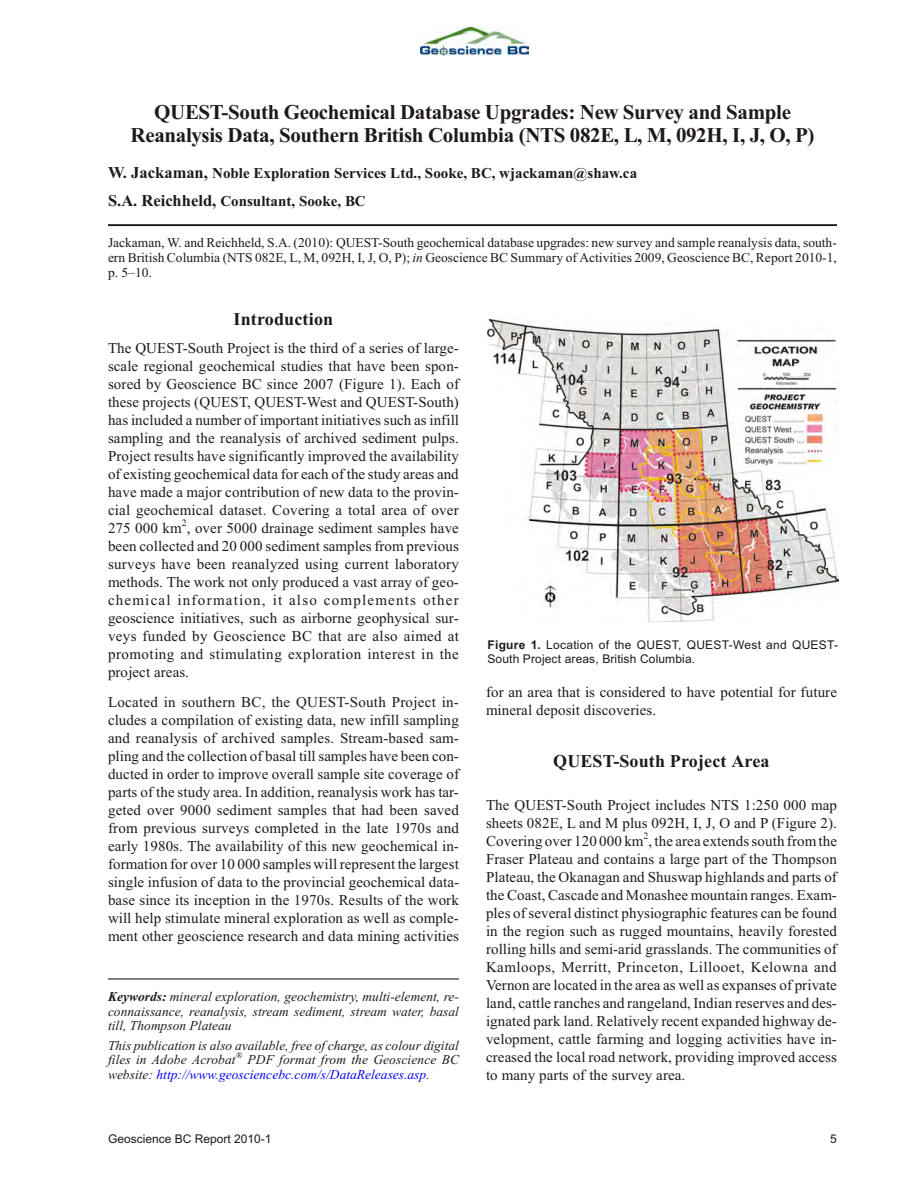
<style>
.page{position:relative;width:918px;height:1188px;background:#fff}
.page>*{position:absolute;margin:0;border:0;box-sizing:border-box;transform-origin:0 0}
.t1{font:700 21px/22.8px "Times New Roman";letter-spacing:-.015em;color:#1f1a17;text-align:center}
.t2{font:700 18px "Times New Roman";letter-spacing:.01em;color:#1f1a17}
.t3{font:15px/18px "Times New Roman";letter-spacing:.01em;color:#1f1a17;text-align:justify}
.t4{font:700 15px/27.2px "Times New Roman";letter-spacing:.005em;color:#1f1a17}
.t5{font:13.5px/15px "Times New Roman";color:#1f1a17;text-align:justify}
.t6{font:italic 13.5px/14.2px "Times New Roman";color:#1f1a17;text-align:justify}
.t7{font:italic 13.5px/14.2px "Times New Roman";color:#00f}
.t8{font:12px/13.5px "Arial";letter-spacing:.01em;color:#1f1a17}
.t9{font:9.75px "Times New Roman";color:#1f1a17}
.t10{font:italic 8.7px "Times New Roman";color:#1f1a17}
.s1{font-size:16.5px}
.s2{font-style:italic}
.s3{font-weight:700}
.s4{color:#1f1a17}
</style>
<div class="page">
<hr style="left:108px;top:224px;width:729px;height:2px;background:#1f1a17">
<img style="left:421px;top:27px;width:108px;height:28px">
<hr style="left:108px;top:978px;width:351px;height:2px;background:#1f1a17">
<img style="left:488px;top:319px;width:350px;height:303px">
<h1 class="t1" style="left:131px;top:103px;width:685px">QUEST-South Geochemical Database Upgrades: New Survey and Sample<br>Reanalysis Data, Southern British Columbia (NTS 082E, L, M, 092H, I, J, O, P)</h1>
<p class="t4" style="left:108px;top:161px;width:531px"><span class="s1">W. Jackaman,</span> Noble Exploration Services Ltd., Sooke, BC, wjackaman@shaw.ca<br><span class="s1">S.A. Reichheld,</span> Consultant, Sooke, BC</p>
<p class="t5" style="left:108px;top:236px;width:730px">Jackaman, W. and Reichheld, S.A. (2010): QUEST-South geo chem i cal da ta base up grades: new sur vey and sam ple reanalysis data, south - ern Brit ish Co lum bia (NTS 082E, L, M, 092H, I, J, O, P); <span class="s2">in</span> Geoscience BC Sum mary of Ac tiv i ties 2009, Geoscience BC, Re port 2010-1, p. 5–10.</p>
<p class="t2" style="left:234px;top:313px;width:101px">Introduction</p>
<p class="t3" style="left:108px;top:340px;width:353px">The QUEST-South Pro ject is the third of a se ries of large&shy;scale re gional geo chem i cal stud ies that have been spon - sored by Geoscience BC since 2007 (Fig ure 1). Each of these pro jects (QUEST, QUEST-West and QUEST-South) has in cluded a num ber of im por tant ini tia tives such as infill sam pling and the reanalysis of ar chived sed i ment pulps.<br>Pro ject re sults have sig nif i cantly im proved the avail abil ity of ex ist ing geo chem i cal data for each of the study ar eas and have made a ma jor con tri bu tion of new data to the pro vin - cial geo chem i cal dataset. Cov er ing a to tal area of over 275 000 km , over 5000 drain age sed i ment sam ples have</p>
<p class="t9" style="left:182px;top:519px;width:6px">2</p>
<p class="t3" style="left:108px;top:538px;width:353px">been col lected and 20 000 sed i ment sam ples from pre vi ous sur veys have been reanalyzed us ing cur rent lab o ra tory meth ods. The work not only pro duced a vast ar ray of geo - chem i cal in for ma tion, it also com ple ments other geoscience ini tia tives, such as air borne geo phys i cal sur - veys funded by Geoscience BC that are also aimed at promoting and stimulating exploration interest in the project areas.</p>
<p class="t3" style="left:108px;top:694px;width:353px">Lo cated in south ern BC, the QUEST-South Pro ject in - cludes a com pi la tion of ex ist ing data, new infill sam pling and reanalysis of ar chived sam ples. Stream-based sam - pling and the col lec tion of basal till sam ples have been con - ducted in or der to im prove over all sam ple site cov er age of parts of the study area. In ad di tion, reanalysis work has tar - geted over 9000 sed i ment sam ples that had been saved from pre vi ous sur veys com pleted in the late 1970s and early 1980s. The avail abil ity of this new geo chem i cal in - for ma tion for over 10 000 sam ples will rep re sent the larg est sin gle in fu sion of data to the pro vin cial geo chem i cal da ta - base since its in cep tion in the 1970s. Re sults of the work will help stim u late min eral ex plo ra tion as well as com ple - ment other geoscience re search and data min ing ac tiv i ties</p>
<p class="t3" style="left:486px;top:685px;width:353px">for an area that is considered to have potential for future mineral deposit discoveries.</p>
<p class="t8" style="left:488px;top:639px;width:352px"><span class="s3">Fig ure 1.</span> Lo ca tion of the QUEST, QUEST-West and QUEST-<br>South Pro ject ar eas, Brit ish Co lum bia.</p>
<p class="t2" style="left:553px;top:754px;width:218px">QUEST-South Project Area</p>
<p class="t3" style="left:486px;top:797px;width:353px">The QUEST-South Pro ject in cludes NTS 1:250 000 map sheets 082E, L and M plus 092H, I, J, O and P (Fig ure 2).<br>Cov er ing over 120 000 km , the area ex tends south from the</p>
<p class="t9" style="left:644px;top:832px;width:6px">2</p>
<p class="t3" style="left:486px;top:851px;width:352px">Fra ser Pla teau and con tains a large part of the Thomp son Pla teau, the Okanagan and Shuswap high lands and parts of the Coast, Cas cade and Monashee moun tain ranges. Ex am - ples of sev eral dis tinct phys io graphic fea tures can be found in the re gion such as rug ged moun tains, heavily for ested roll ing hills and semi-arid grass lands. The com mu ni ties of Kamloops, Merritt, Prince ton, Lillooet, Kelowna and Vernon are lo cated in the area as well as ex panses of pri vate land, cat tle ranches and range land, In dian re serves and des - ig nated park land. Rel a tively re cent ex panded high way de - vel op ment, cat tle farm ing and log ging ac tiv i ties have in - creased the lo cal road net work, pro vid ing improved access to many parts of the survey area.</p>
<p class="t6" style="left:108px;top:991px;width:352px"><span class="s3">Keywords:</span> min eral ex plo ra tion, geo chem is try, multi-el e ment, re - con nais sance, reanalysis, stream sed i ment, stream wa ter, basal till, Thomp son Pla teau</p>
<p class="t6" style="left:108px;top:1040px;width:352px">This pub li ca tion is also avail able, free of charge, as col our dig i tal files in Adobe Ac ro bat</p>
<p class="t10" style="left:236px;top:1052px;width:8px">®</p>
<p class="t7" style="left:108px;top:1054px;width:353px;text-indent:139px"><span class="s4">PDF for mat from the Geoscience BC website:</span> http://www.geosciencebc.com/s/DataReleases.asp<span class="s4">.</span></p>
<p class="t8" style="left:108px;top:1134px;width:165px">Geoscience BC Re port 2010-1</p>
<p class="t8" style="left:830px;top:1134px;width:8px">5</p>
</div>
